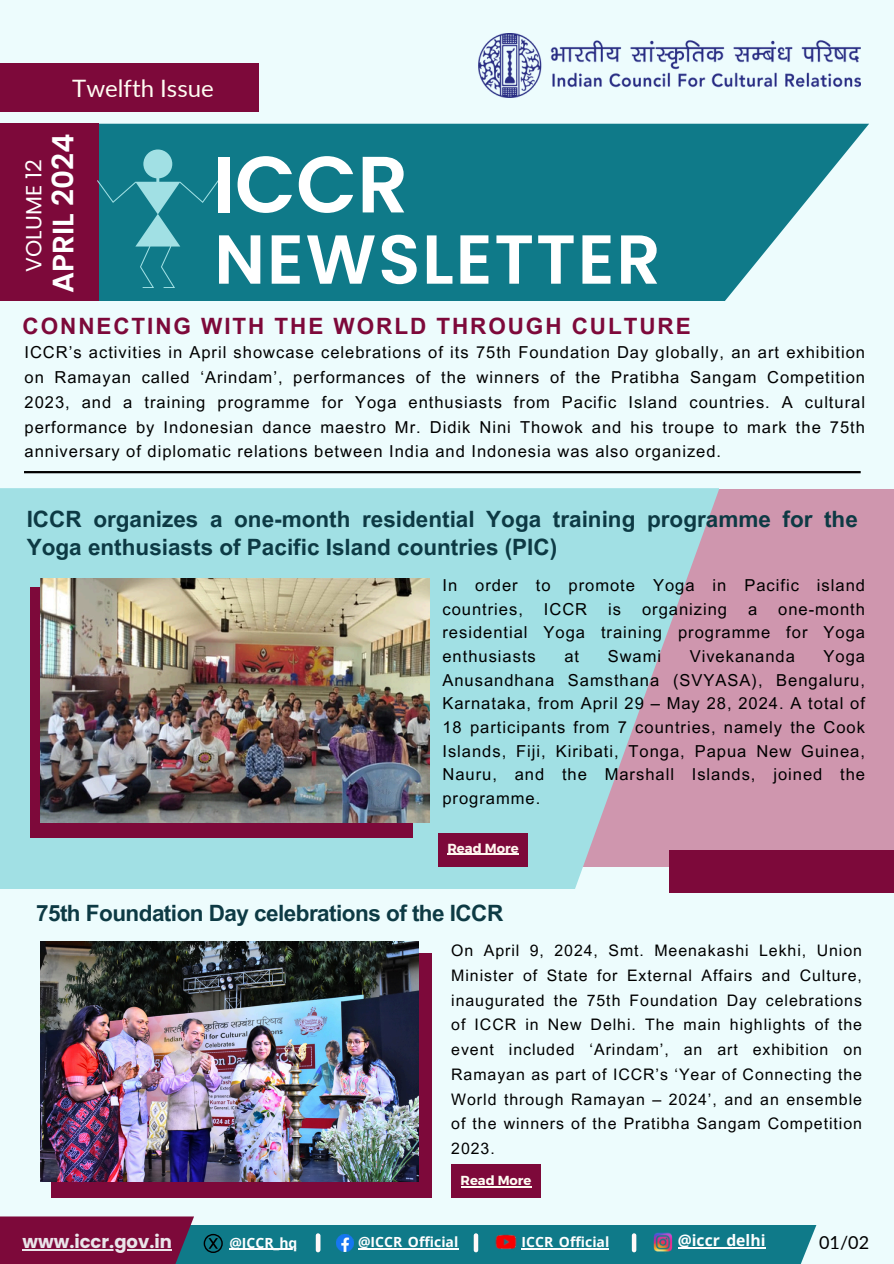
<style>
.page{position:relative;width:894px;height:1264px;background:#fff}
.page>*{position:absolute;margin:0;border:0;box-sizing:border-box;transform-origin:0 0}
.t1{font:600 79.65px "Poppins";color:#fff}
.t2{font:600 69.15px "Poppins";letter-spacing:.025em;color:#fff}
.t3{font:600 29.4px "Poppins";color:#fff}
.t4{font:24px "Lato";color:#fffcf2}
.t5{font:700 22.5px/28.2px "Arial MT Pro";color:#0d3a44}
.t6{font:700 22.5px "Arial MT Pro";letter-spacing:-.025em;color:#0d3a44}
.t7{font:700 22.5px "Arial MT Pro";letter-spacing:.085em;color:#7d093a}
.t8{font:21.9px "Poppins";color:#fff}
.t9{font:700 18px "Poppins";color:#eae5ea}
.t10{font:18px "Lato";color:#000}
.t11{font:16.5px/23.7px "Arial MT Pro";letter-spacing:.06em;color:#000;text-align:justify}
.t12{font:15.9px/24.8px "Arial MT Pro";letter-spacing:.06em;color:#000;text-align:justify}
.t13{font:700 15.75px "Open Sans";color:#fff}
.t14{font:700 13.95px "Open Sans";color:#fff}
.t15{font:700 13.05px "Montserrat";color:#fff6ef}
.t16{font:700 13.05px "Montserrat";color:#fffcf2}
</style>
<div class="page">
<div style="left:0;top:0;width:893px;height:1263px;background:#edfcfd"></div>
<svg style="left:99px;top:124px;width:769px;height:177px;background:#268795"></svg>
<hr style="left:24px;top:471px;width:836px;height:2px;background:#000">
<div style="left:0;top:64px;width:258px;height:48px;background:#7d093a"></div>
<div style="left:0;top:124px;width:99px;height:177px;background:#7d093a"></div>
<div style="left:275px;top:489px;width:618px;height:377px;background:#cf96ae"></div>
<svg style="left:0;top:488px;width:719px;height:401px;background:#a8d5db"></svg>
<div style="left:669px;top:849px;width:224px;height:43px;background:#7d093a"></div>
<svg style="left:97px;top:149px;width:121px;height:139px;background:#258694"></svg>
<div style="left:0;top:1224px;width:815px;height:39px;background:#0f7a89"></div>
<div style="left:0;top:1216px;width:194px;height:47px;background:#7d093a"></div>
<hr style="left:23px;top:1249px;width:149px;height:1px;background:#eae5ea">
<img style="left:336px;top:1234px;width:17px;height:17px">
<img style="left:469px;top:1224px;width:73px;height:29px">
<img style="left:653px;top:1232px;width:20px;height:20px">
<hr style="left:316px;top:1235px;width:4px;height:15px;background:#fff9f9">
<div style="left:473px;top:1235px;width:5px;height:15px;background:#fff9f9"></div>
<div style="left:631px;top:1235px;width:5px;height:15px;background:#fff9f9"></div>
<img style="left:478px;top:34px;width:382px;height:63px">
<div style="left:30px;top:587px;width:382px;height:250px;background:#7d093a"></div>
<div style="left:51px;top:953px;width:381px;height:244px;background:#7d093a"></div>
<div style="left:451px;top:1164px;width:89px;height:33px;background:#7d093a"></div>
<img style="left:40px;top:941px;width:378px;height:240px">
<svg style="left:204px;top:1233px;width:19px;height:19px"></svg>
<div style="left:438px;top:833px;width:89px;height:33px;background:#7d093a"></div>
<hr style="left:447px;top:853px;width:71px;height:1px;background:#fff6ef">
<img style="left:40px;top:578px;width:389px;height:244px">
<hr style="left:229px;top:1248px;width:68px;height:1px;background:#fff">
<hr style="left:358px;top:1248px;width:100px;height:1px;background:#fff">
<hr style="left:521px;top:1248px;width:88px;height:1px;background:#fff">
<hr style="left:677px;top:1246px;width:88px;height:2px;background:#fff">
<hr style="left:460px;top:1185px;width:71px;height:2px;background:#fffcf2">
<p class="t4" style="left:72px;top:73px;width:143px">Twelfth Issue</p>
<p class="t8" style="left:18px;top:271px;width:113px;rotate:-90deg">VOLUME 12</p>
<p class="t3" style="left:43px;top:293px;width:160px;rotate:-90deg">APRIL 2024</p>
<h6 class="t1" style="left:212px;top:129px;width:197px">ICCR</h6>
<p class="t2" style="left:214px;top:211px;width:448px">NEWSLETTER</p>
<p class="t7" style="left:23px;top:317px;width:669px">CONNECTING WITH THE WORLD THROUGH CULTURE</p>
<p class="t11" style="left:24px;top:342px;width:841px;line-height:24.8px">ICCR’s activities in April showcase celebrations of its 75th Foundation Day globally, an art exhibition on Ramayan called ‘Arindam’, performances of the winners of the Pratibha Sangam Competition 2023, and a training programme for Yoga enthusiasts from Pacific Island countries. A cultural performance by Indonesian dance maestro Mr. Didik Nini Thowok and his troupe to mark the 75th anniversary of diplomatic relations between India and Indonesia was also organized.</p>
<h6 class="t5" style="left:27px;top:507px;width:832px">ICCR organizes a one-month residential Yoga training programme for the<br>Yoga enthusiasts of Pacific Island countries (PIC)</h6>
<p class="t11" style="left:442px;top:575px;width:424px">In order to promote Yoga in Pacific island countries,</p>
<p class="t11" style="left:543px;top:599px;width:45px">ICCR</p>
<p class="t11" style="left:608px;top:599px;width:14px">is</p>
<p class="t11" style="left:642px;top:599px;width:86px">organizing</p>
<p class="t11" style="left:747px;top:599px;width:11px">a</p>
<p class="t11" style="left:442px;top:599px;width:424px;text-indent:335px">one-month residential Yoga training programme for Yoga enthusiasts</p>
<p class="t11" style="left:564px;top:646px;width:16px">at</p>
<p class="t11" style="left:607px;top:646px;width:55px">Swami</p>
<p class="t11" style="left:689px;top:646px;width:107px">Vivekananda</p>
<p class="t11" style="left:442px;top:646px;width:424px;text-indent:381px">Yoga Anusandhana Samsthana (SVYASA), Bengaluru, Karnataka, from April 29 – May 28, 2024. A total of 18 participants from 7 countries, namely the Cook Islands, Fiji, Kiribati, Tonga, Papua New Guinea, Nauru, and the Marshall Islands, joined the programme.</p>
<p class="t15" style="left:447px;top:839px;width:73px">Read More</p>
<p class="t6" style="left:36px;top:904px;width:468px">75th Foundation Day celebrations of the ICCR</p>
<h2 class="t12" style="left:451px;top:940px;width:412px">On April 9, 2024, Smt. Meenakashi Lekhi, Union Minister of State for External Affairs and Culture, inaugurated the 75th Foundation Day celebrations of ICCR in New Delhi. The main highlights of the event included ‘Arindam’, an art exhibition on Ramayan as part of ICCR’s ‘Year of Connecting the World through Ramayan – 2024’, and an ensemble of the winners of the Pratibha Sangam Competition 2023.</h2>
<p class="t16" style="left:460px;top:1171px;width:72px">Read More</p>
<p class="t9" style="left:23px;top:1229px;width:151px">www.iccr.gov.in</p>
<p class="t10" style="left:819px;top:1230px;width:51px">01/02</p>
<p class="t14" style="left:229px;top:1232px;width:69px">@ICCR_hq</p>
<p class="t14" style="left:358px;top:1232px;width:102px">@ICCR_Official</p>
<p class="t14" style="left:521px;top:1232px;width:89px">ICCR_Official</p>
<p class="t13" style="left:677px;top:1229px;width:89px">@iccr_delhi</p>
</div>
